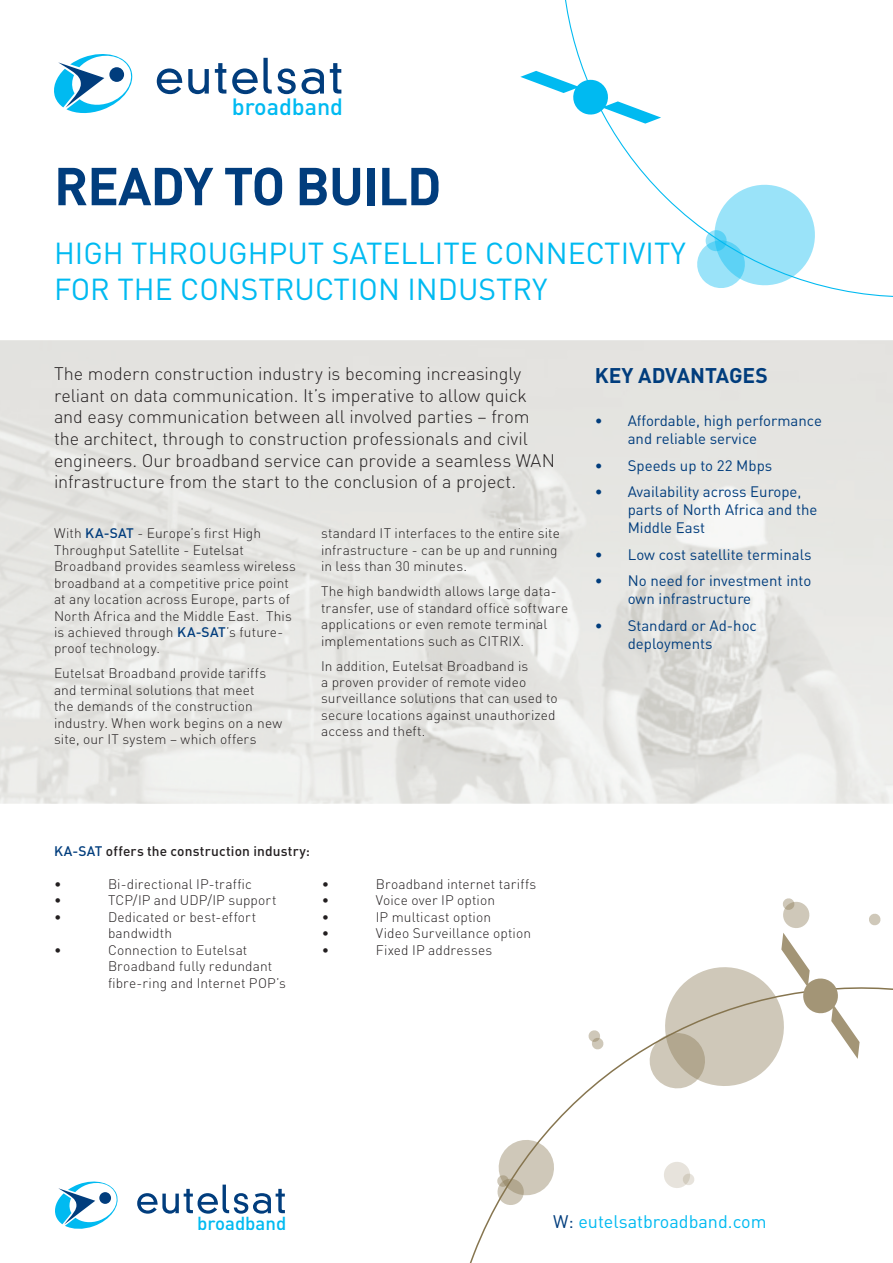
<style>
.page{position:relative;width:893px;height:1263px;background:#fff}
.page>*{position:absolute;margin:0;border:0;box-sizing:border-box;transform-origin:0 0}
.t1{font:700 52.5px "DIN";letter-spacing:-.02em;color:#013d7d}
.t2{font:30px/36px "DIN";color:#00baf1}
.t3{font:500 23.25px "DIN Pro";color:#00baf1}
.t4{font:700 21px "DIN";color:#013d7d}
.t5{font:500 18.6px "DIN Pro";color:#00baf1}
.t6{font:300 18px/21.6px "DIN";letter-spacing:-.005em;color:#231f20}
.t7{font:18px "DIN";color:#00baf1}
.t8{font:15px/18px "DIN";color:#013d7d}
.t9{font:300 13.65px/16.5px "DIN";letter-spacing:.01em;color:#231f20}
.t10{font:500 13.65px "DIN";letter-spacing:.01em;color:#231f20}
.s1{font-weight:500;color:#013d7d}
.s2{color:#013d7d}
</style>
<div class="page">
<svg style="left:565px;top:0;width:328px;height:297px"></svg>
<svg style="left:520px;top:71px;width:141px;height:53px"></svg>
<svg style="left:869px;top:913px;width:12px;height:13px"></svg>
<svg style="left:469px;top:987px;width:424px;height:276px"></svg>
<svg style="left:646px;top:898px;width:214px;height:196px"></svg>
<svg style="left:54px;top:54px;width:79px;height:59px"></svg>
<svg style="left:157px;top:68px;width:25px;height:26px"></svg>
<svg style="left:188px;top:69px;width:21px;height:25px"></svg>
<svg style="left:215px;top:63px;width:11px;height:31px"></svg>
<svg style="left:232px;top:58px;width:40px;height:36px"></svg>
<svg style="left:278px;top:68px;width:46px;height:26px"></svg>
<svg style="left:330px;top:63px;width:11px;height:31px"></svg>
<svg style="left:55px;top:1181px;width:63px;height:48px"></svg>
<svg style="left:137px;top:1184px;width:148px;height:30px"></svg>
<h3 class="t3" style="left:232px;top:90px;width:113px">broadband</h3>
<h1 class="t1" style="left:54px;top:152px;width:389px">READY TO BUILD</h1>
<h2 class="t2" style="left:54px;top:235px;width:633px">High th rough put satellite connectivity for th e construction industry</h2>
<p class="t6" style="left:54px;top:363px;width:503px">The modern construction industry is becoming increasingly reliant on data communication. It’s imperative to allow quick and easy communication between all involved parties – from the architect, through to construction professionals and civil engineers. Our broadband service can provide a seamless WAN infrastructure from the start to the conclusion of a project.</p>
<p class="t9" style="left:54px;top:525px;width:244px">With <span class="s1">KA-SAT</span> - Europe’s first High Throughput Satellite - Eutelsat Broadband provides seamless wireless broadband at a competitive price point at any location across Europe, parts of North Africa and the Middle East. This is achieved through <span class="s1">KA-SAT</span>’s future&shy;proof technology.</p>
<p class="t9" style="left:54px;top:665px;width:230px">Eutelsat Broadband provide tariffs and terminal solutions that meet<br>the demands of the construction industry. When work begins on a new site, our IT system – which offers</p>
<p class="t9" style="left:321px;top:525px;width:240px">standard IT interfaces to the entire site infrastructure - can be up and running in less than 30 minutes.</p>
<p class="t9" style="left:321px;top:583px;width:249px">The high bandwidth allows large data&shy;transfer, use of standard office software applications or even remote terminal implementations such as CITRIX.</p>
<p class="t9" style="left:321px;top:657px;width:238px">In addition, Eutelsat Broadband is<br>a proven provider of remote video surveillance solutions that can used to secure locations against unauthorized access and theft.</p>
<h3 class="t4" style="left:595px;top:362px;width:175px">KEY ADVANTAGES</h3>
<p class="t8" style="left:595px;top:412px;width:21px">• A</p>
<p class="t8" style="left:628px;top:412px;width:196px;text-indent:9px">ffordable, high performance and reliable service</p>
<p class="t8" style="left:595px;top:456px;width:179px">• Speeds up to 22 Mbps</p>
<p class="t8" style="left:595px;top:483px;width:21px">• A</p>
<p class="t8" style="left:628px;top:483px;width:191px;text-indent:9px">vailability across Europe, parts of N orth Africa and the<br>Middle East</p>
<p class="t8" style="left:595px;top:545px;width:218px">• Low cost satellite terminals</p>
<p class="t8" style="left:595px;top:572px;width:21px">• N</p>
<p class="t8" style="left:628px;top:572px;width:185px;text-indent:11px">o need for investment into own infrastructure</p>
<p class="t8" style="left:595px;top:616px;width:20px">• S</p>
<p class="t8" style="left:628px;top:616px;width:131px;text-indent:9px">tandard or Ad-hoc deployments</p>
<p class="t10" style="left:54px;top:842px;width:258px"><span class="s2">KA-SAT</span> offers the construction industry:</p>
<p class="t9" style="left:54px;top:875px;width:9px">•</p>
<p class="t9" style="left:108px;top:875px;width:145px">Bi-directional IP-traffic</p>
<p class="t9" style="left:54px;top:892px;width:9px">•</p>
<p class="t9" style="left:108px;top:892px;width:170px">TCP/IP and UDP/IP support</p>
<p class="t9" style="left:54px;top:908px;width:9px">•</p>
<p class="t9" style="left:108px;top:908px;width:150px">Dedicated or best-effort bandwidth</p>
<p class="t9" style="left:54px;top:941px;width:9px">•</p>
<p class="t9" style="left:108px;top:941px;width:180px">Connection to Eutelsat<br>Broadband fully redundant fibre-ring and Internet POP’s</p>
<p class="t9" style="left:322px;top:875px;width:9px">•</p>
<p class="t9" style="left:376px;top:875px;width:162px">Broadband internet tariffs</p>
<p class="t9" style="left:322px;top:892px;width:9px">•</p>
<p class="t9" style="left:376px;top:892px;width:121px">Voice over IP option</p>
<p class="t9" style="left:322px;top:908px;width:9px">•</p>
<p class="t9" style="left:376px;top:908px;width:117px">IP multicast option</p>
<p class="t9" style="left:322px;top:925px;width:9px">•</p>
<p class="t9" style="left:376px;top:925px;width:157px">Video Surveillance option</p>
<p class="t9" style="left:322px;top:941px;width:9px">•</p>
<p class="t9" style="left:376px;top:941px;width:118px">Fixed IP addresses</p>
<h3 class="t5" style="left:197px;top:1211px;width:91px">broadband</h3>
<h3 class="t7" style="left:553px;top:1210px;width:215px"><span class="s2">W:</span> eutelsatbroadband.com</h3>
</div>
